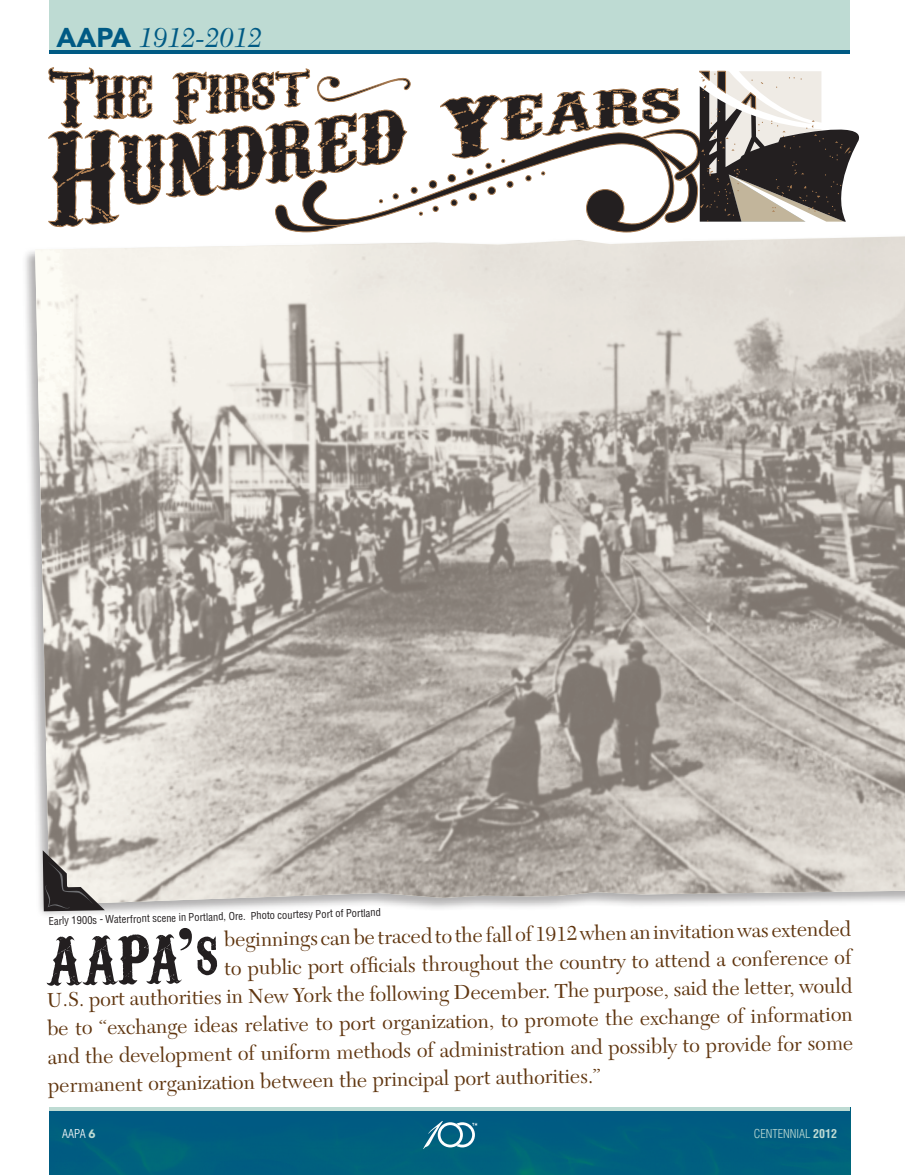
<style>
.page{position:relative;width:905px;height:1175px;background:#fff}
.page>*{position:absolute;margin:0;border:0;box-sizing:border-box;transform-origin:0 0}
.t1{font:66px "Carnivalee Freakshow";color:#231f20}
.t2{font:italic 28.5px "New Caledonia LT Std";color:#005a84}
.t3{font:21px "New Caledonia LT Std";color:#603610}
.t4{font:300 condensed 12px "Helvetica LT Std";color:#bedbd3}
.t5{font:300 condensed 12px "Helvetica LT Std";color:#fff}
.t6{font:condensed 10.5px "Helvetica LT Std";color:#231f20}
.s1{font-family:"Avenir LT Std";font-weight:900;font-style:normal;font-size:27px}
.s2{font-family:"Bauer Bodoni Std";font-weight:900}
.s3{font-family:"Avenir LT Std";font-weight:900;font-stretch:normal;color:#bedbd3}
.s4{font-weight:700}
</style>
<div class="page">
<div style="left:49px;top:1161px;width:801px;height:13px;background:#00617f"></div>
<div style="left:49px;top:1107px;width:801px;height:54px;background:#005a84"></div>
<div style="left:49px;top:0;width:801px;height:54px;background:#bedbd3"></div>
<svg style="left:423px;top:1121px;width:54px;height:28px"></svg>
<hr style="left:49px;top:1107px;width:801px;height:3px;background:#bedbd3">
<hr style="left:49px;top:51px;width:801px;height:3px;background:#005a84">
<div style="left:20px;top:223px;width:884px;height:694px;background:#231f20;opacity:.35"></div>
<img style="left:35px;top:236px;width:869px;height:668px">
<svg style="left:43px;top:850px;width:62px;height:61px;background:#827e7b"></svg>
<svg style="left:49px;top:68px;width:810px;height:164px"></svg>
<h2 class="t2" style="left:57px;top:21px;width:208px"><span class="s1">AAPA</span> 1912-2012</h2>
<p class="t6" style="left:49px;top:913px;width:334px;rotate:-1deg">Early 1900s - Waterfront scene in Portland, Ore. Photo courtesy Port of Portland</p>
<h1 class="t1" style="left:45px;top:918px;width:173px;rotate:-1deg">AAPA<span class="s2">’</span>s</h1>
<p class="t3" style="left:224px;top:927px;width:628px;rotate:-1deg">beginnings can be traced to the fall of 1912 when an invitation was extended</p>
<p class="t3" style="left:224px;top:955px;width:628px;rotate:-1deg">to public port offi cials throughout the country to attend a conference of</p>
<p class="t3" style="left:46px;top:987px;width:807px;rotate:-1deg">U.S. port authorities in New York the following December. The purpose, said the letter, would</p>
<p class="t3" style="left:47px;top:1015px;width:807px;rotate:-1deg">be to “exchange ideas relative to port organization, to promote the exchange of information</p>
<p class="t3" style="left:47px;top:1044px;width:807px;rotate:-1deg">and the development of uniform methods of administration and possibly to provide for some</p>
<p class="t3" style="left:48px;top:1072px;width:554px;rotate:-1deg">permanent organization between the principal port authorities.”</p>
<p class="t5" style="left:62px;top:1126px;width:35px">AAPA <span class="s3">6</span></p>
<p class="t4" style="left:753px;top:1126px;width:85px">CENTENNIAL <span class="s4">2012</span></p>
</div>
